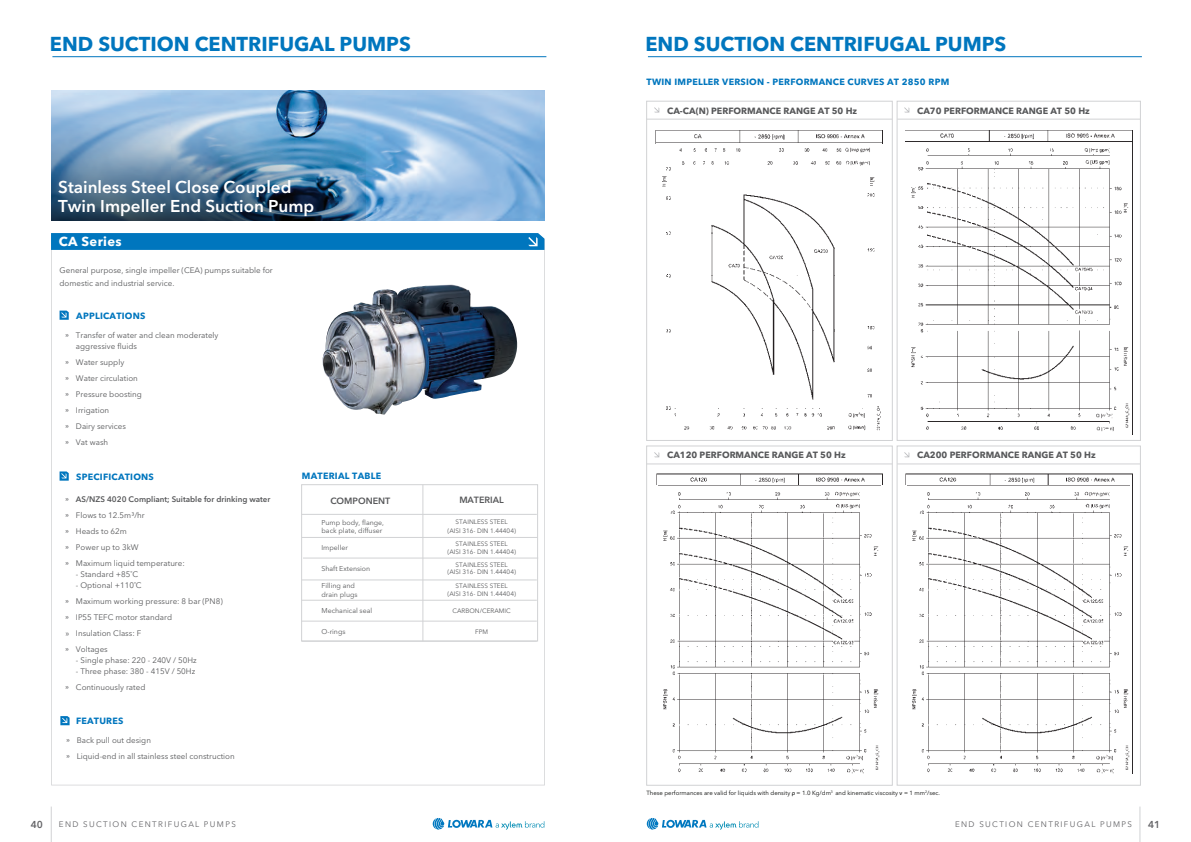
<style>
.page{position:relative;width:1191px;height:842px;background:#fff}
.page>*{position:absolute;margin:0;border:0;box-sizing:border-box;transform-origin:0 0}
.t1{font:700 20px "Avenir Next LT Pro";color:#0076be}
.t2{font:600 17px "Avenir Next LT Pro";color:#fff}
.t3{font:700 13px "Avenir Next LT Pro";letter-spacing:.025em;color:#fff}
.t4{font:600 10px "Avenir Next LT Pro";color:#636366}
.t5{font:700 9px "Avenir Next LT Pro";color:#57585a}
.t6{font:700 9px "Avenir Next LT Pro";letter-spacing:.025em;color:#0076be}
.t7{font:600 9px "Avenir Next LT Pro";color:#57585a}
.t8{font:8px/16px "Avenir Next LT Pro";color:#57585a}
.t9{font:8px "Avenir Next LT Pro";letter-spacing:.17em;color:#636366}
.t10{font:7px/8.4px "Avenir Next LT Pro";color:#57585a}
.t11{font:6.4px/8px "Avenir Next LT Pro";color:#57585a;text-align:center}
.t12{font:6px "Avenir Next LT Pro";color:#040503}
.s1{font-weight:600;font-size:6.5px;color:#6c6d70}
.s2{font-weight:600}
.s3{font-family:"Myriad Pro"}
</style>
<div class="page">
<svg style="left:51px;top:238px;width:494px;height:547px"></svg>
<img style="left:366px;top:91px;width:178px;height:130px">
<img style="left:51px;top:91px;width:315px;height:130px">
<hr style="left:52px;top:56px;width:494px;height:1px;background:#0076be">
<svg style="left:51px;top:233px;width:493px;height:17px"></svg>
<svg style="left:60px;top:311px;width:9px;height:9px"></svg>
<svg style="left:60px;top:471px;width:9px;height:10px"></svg>
<svg style="left:60px;top:716px;width:10px;height:9px"></svg>
<img style="left:323px;top:285px;width:196px;height:130px">
<div style="left:301px;top:484px;width:237px;height:157px;border:1px solid #d1d2d4"></div>
<hr style="left:422px;top:485px;width:1px;height:156px;background:#d1d2d4">
<hr style="left:302px;top:537px;width:235px;height:1px;background:#d1d2d4">
<hr style="left:302px;top:580px;width:235px;height:1px;background:#d1d2d4">
<hr style="left:302px;top:600px;width:235px;height:1px;background:#d1d2d4">
<hr style="left:303px;top:558px;width:235px;height:1px;background:#d1d2d4">
<hr style="left:302px;top:621px;width:235px;height:1px;background:#d1d2d4">
<hr style="left:302px;top:641px;width:235px;height:1px;background:#d1d2d4">
<hr style="left:302px;top:514px;width:235px;height:1px;background:#d1d2d4">
<hr style="left:648px;top:56px;width:493px;height:1px;background:#0076be">
<div style="left:646px;top:101px;width:246px;height:340px;border:1px solid #d1d2d4"></div>
<div style="left:897px;top:101px;width:243px;height:340px;border:1px solid #d1d2d4"></div>
<hr style="left:646px;top:119px;width:246px;height:1px;background:#d1d2d4">
<hr style="left:897px;top:119px;width:243px;height:1px;background:#d1d2d4">
<svg style="left:654px;top:107px;width:5px;height:6px"></svg>
<svg style="left:904px;top:107px;width:5px;height:6px"></svg>
<div style="left:646px;top:446px;width:246px;height:339px;border:1px solid #d1d2d4"></div>
<div style="left:897px;top:446px;width:243px;height:339px;border:1px solid #d1d2d4"></div>
<hr style="left:646px;top:464px;width:246px;height:1px;background:#d1d2d4">
<hr style="left:897px;top:464px;width:243px;height:1px;background:#d1d2d4">
<svg style="left:654px;top:452px;width:5px;height:5px"></svg>
<svg style="left:904px;top:452px;width:5px;height:5px"></svg>
<img style="left:656px;top:130px;width:226px;height:301px">
<hr style="left:655px;top:144px;width:2px;height:291px;background:#fff">
<hr style="left:881px;top:144px;width:2px;height:291px;background:#fff">
<img style="left:905px;top:130px;width:227px;height:301px">
<hr style="left:904px;top:142px;width:2px;height:293px;background:#fff">
<hr style="left:1130px;top:142px;width:2px;height:293px;background:#fff">
<img style="left:656px;top:473px;width:227px;height:301px">
<img style="left:905px;top:473px;width:227px;height:301px">
<hr style="left:655px;top:486px;width:2px;height:292px;background:#fff">
<hr style="left:881px;top:486px;width:2px;height:292px;background:#fff">
<hr style="left:905px;top:486px;width:1px;height:292px;background:#fff">
<hr style="left:1130px;top:486px;width:2px;height:292px;background:#fff">
<svg style="left:432px;top:818px;width:112px;height:12px"></svg>
<svg style="left:646px;top:818px;width:112px;height:12px"></svg>
<hr style="left:51px;top:806px;width:1px;height:36px;background:#d1d2d4">
<hr style="left:1139px;top:806px;width:1px;height:36px;background:#d1d2d4">
<h1 class="t1" style="left:50px;top:31px;width:362px">END SUCTION CENTRIFUGAL PUMPS</h1>
<h2 class="t2" style="left:58px;top:177px;width:235px">Stainless Steel Close Coupled</h2>
<h3 class="t3" style="left:59px;top:234px;width:64px">CA Series</h3>
<h2 class="t2" style="left:58px;top:196px;width:258px">Twin Impeller End Suction Pump</h2>
<p class="t8" style="left:60px;top:264px;width:215px;line-height:13px">General purpose, single impeller (CEA) pumps suitable for domestic and industrial service.</p>
<p class="t6" style="left:76px;top:310px;width:71px">APPLICATIONS</p>
<p class="t8" style="left:76px;top:329px;width:144px;line-height:11px;text-indent:-10px"><span class="s1">»</span> Transfer of water and clean moderately aggressive fluids</p>
<p class="t8" style="left:65px;top:354px;width:78px"><span class="s1">»</span> Water supply<br><span class="s1">»</span> Water circulation <span class="s1">»</span> Pressure boosting <span class="s1">»</span> Irrigation<br><span class="s1">»</span> Dairy services<br><span class="s1">»</span> Vat wash</p>
<p class="t6" style="left:76px;top:471px;width:79px">SPECIFICATIONS</p>
<p class="t8" style="left:65px;top:491px;width:206px"><span class="s1">»</span> <span class="s2">AS/NZS 4020 Compliant; Suitable for drinking water </span><span class="s1">»</span> Flows to 12.5m³/hr<br><span class="s1">»</span> Heads to 62m<br><span class="s1">»</span> Power up to 3kW<br><span class="s1">»</span> Maximum liquid temperature:</p>
<p class="t8" style="left:76px;top:566px;width:64px">- Standard +85˚C</p>
<p class="t8" style="left:65px;top:577px;width:159px;text-indent:10px">- Optional +110˚C<br><span class="s1">»</span> Maximum working pressure: 8 bar (PN8) <span class="s1">»</span> IP55 TEFC motor standard<br>» Insulation Class: F<br><span class="s1">»</span> Voltages</p>
<p class="t8" style="left:76px;top:652px;width:122px">- Single phase: 220 - 240V / 50Hz</p>
<p class="t8" style="left:65px;top:663px;width:131px;text-indent:10px">- Three phase: 380 - 415V / 50Hz <span class="s1">»</span> Continuously rated</p>
<p class="t6" style="left:76px;top:715px;width:49px">FEATURES</p>
<p class="t8" style="left:66px;top:732px;width:170px"><span class="s1">»</span> Back pull out design<br><span class="s1">»</span> Liquid-end in all stainless steel construction</p>
<p class="t6" style="left:302px;top:470px;width:81px">MATERIAL TABLE</p>
<p class="t7" style="left:330px;top:496px;width:61px">COMPONENT</p>
<p class="t7" style="left:459px;top:495px;width:46px">MATERIAL</p>
<p class="t10" style="left:321px;top:518px;width:64px;line-height:8px">Pump body, flange, back plate, diffuser</p>
<p class="t10" style="left:321px;top:543px;width:28px">Impeller</p>
<p class="t10" style="left:321px;top:564px;width:50px">Shaft Extension</p>
<p class="t10" style="left:321px;top:581px;width:38px">Filling and drain plugs</p>
<p class="t10" style="left:321px;top:606px;width:52px">Mechanical seal</p>
<p class="t10" style="left:321px;top:627px;width:26px">O-rings</p>
<p class="t11" style="left:447px;top:517px;width:70px;line-height:9px">STAINLESS STEEL<br>(AISI 316- DIN 1.44404)</p>
<p class="t11" style="left:447px;top:540px;width:70px">STAINLESS STEEL<br>(AISI 316- DIN 1.44404)</p>
<p class="t11" style="left:447px;top:561px;width:70px;line-height:7px">STAINLESS STEEL<br>(AISI 316- DIN 1.44404)</p>
<p class="t11" style="left:447px;top:582px;width:70px">STAINLESS STEEL<br>(AISI 316- DIN 1.44404)</p>
<p class="t11" style="left:452px;top:607px;width:60px">CARBON/CERAMIC</p>
<p class="t11" style="left:475px;top:627px;width:14px">FPM</p>
<h1 class="t1" style="left:645px;top:31px;width:362px">END SUCTION CENTRIFUGAL PUMPS</h1>
<p class="t6" style="left:646px;top:77px;width:304px">TWIN IMPELLER VERSION - PERFORMANCE CURVES AT 2850 RPM</p>
<p class="t5" style="left:667px;top:105px;width:192px">CA-CA(N) PERFORMANCE RANGE AT 50 Hz</p>
<p class="t5" style="left:917px;top:105px;width:174px">CA70 PERFORMANCE RANGE AT 50 Hz</p>
<p class="t5" style="left:667px;top:450px;width:180px">CA120 PERFORMANCE RANGE AT 50 Hz</p>
<p class="t5" style="left:917px;top:450px;width:180px">CA200 PERFORMANCE RANGE AT 50 Hz</p>
<p class="t12" style="left:646px;top:790px;width:295px">These performances are valid for liquids with density <span class="s3">ρ</span> = 1.0 Kg/dm<sup>3</sup> and kinematic viscosity <span class="s3">ν</span> = 1 mm<sup>2</sup>/sec.</p>
<p class="t4" style="left:31px;top:818px;width:14px">40</p>
<p class="t4" style="left:1148px;top:818px;width:14px">41</p>
<p class="t9" style="left:59px;top:819px;width:178px">END SUCTION CENTRIFUGAL PUMPS</p>
<p class="t9" style="left:955px;top:819px;width:178px">END SUCTION CENTRIFUGAL PUMPS</p>
</div>
